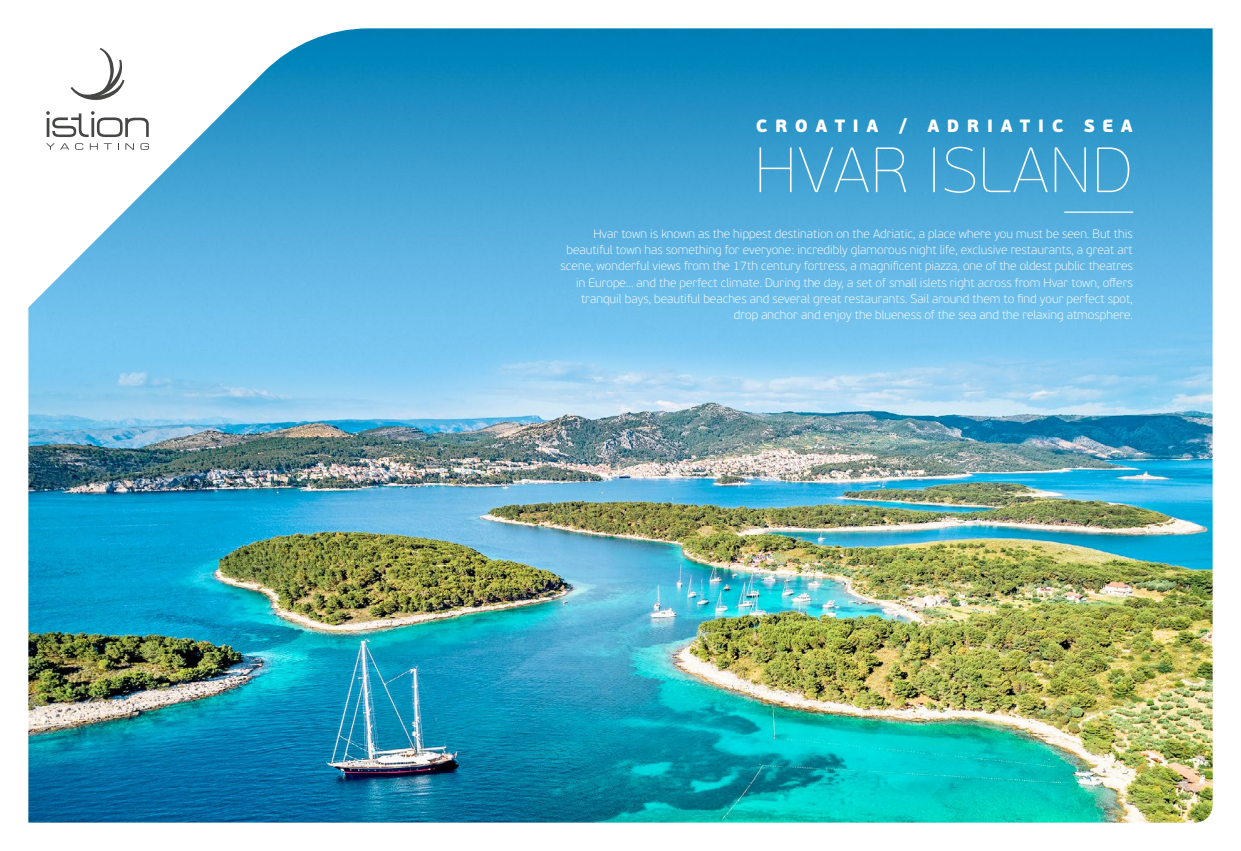
<style>
.page{position:relative;width:1241px;height:851px;background:#fff}
.page>*{position:absolute;margin:0;border:0;box-sizing:border-box;transform-origin:0 0}
.t1{font:63.75px "PF Beau Sans Pro X Thin";letter-spacing:.025em;color:#fff}
.t2{font:900 17.75px "PF Beau Sans Pro";letter-spacing:.42em;color:#fff}
.t3{font:100 12.25px/16.2px "PF Beau Sans Pro";color:#fff;text-align:right}
</style>
<div class="page">
<img style="left:28px;top:28px;width:1184px;height:794px">
<hr style="left:1064px;top:211px;width:68px;height:2px;background:#fff">
<svg style="left:70px;top:48px;width:56px;height:53px"></svg>
<svg style="left:46px;top:111px;width:103px;height:26px"></svg>
<svg style="left:46px;top:143px;width:23px;height:7px"></svg>
<svg style="left:75px;top:143px;width:8px;height:7px"></svg>
<svg style="left:90px;top:143px;width:8px;height:7px"></svg>
<svg style="left:104px;top:143px;width:8px;height:7px"></svg>
<svg style="left:125px;top:143px;width:9px;height:7px"></svg>
<svg style="left:140px;top:143px;width:9px;height:7px"></svg>
<h2 class="t2" style="left:755px;top:114px;width:378px">CROATIA / ADRIATIC SEA</h2>
<h1 class="t1" style="left:754px;top:134px;width:379px">HVAR ISLAND</h1>
<p class="t3" style="left:560px;top:225px;width:573px">Hvar town is known as the hippest destination on the Adriatic, a place where you must be seen. But this beautiful town has something for everyone: incredibly glamorous night life, exclusive restaurants, a great art scene, wonderful views from the 17th century fortress, a magnificent piazza, one of the oldest public theatres in Europe… and the perfect climate. During the day, a set of small islets right across from Hvar town, offers tranquil bays, beautiful beaches and several great restaurants. Sail around them to find your perfect spot, drop anchor and enjoy the blueness of the sea and the relaxing atmosphere.</p>
</div>
